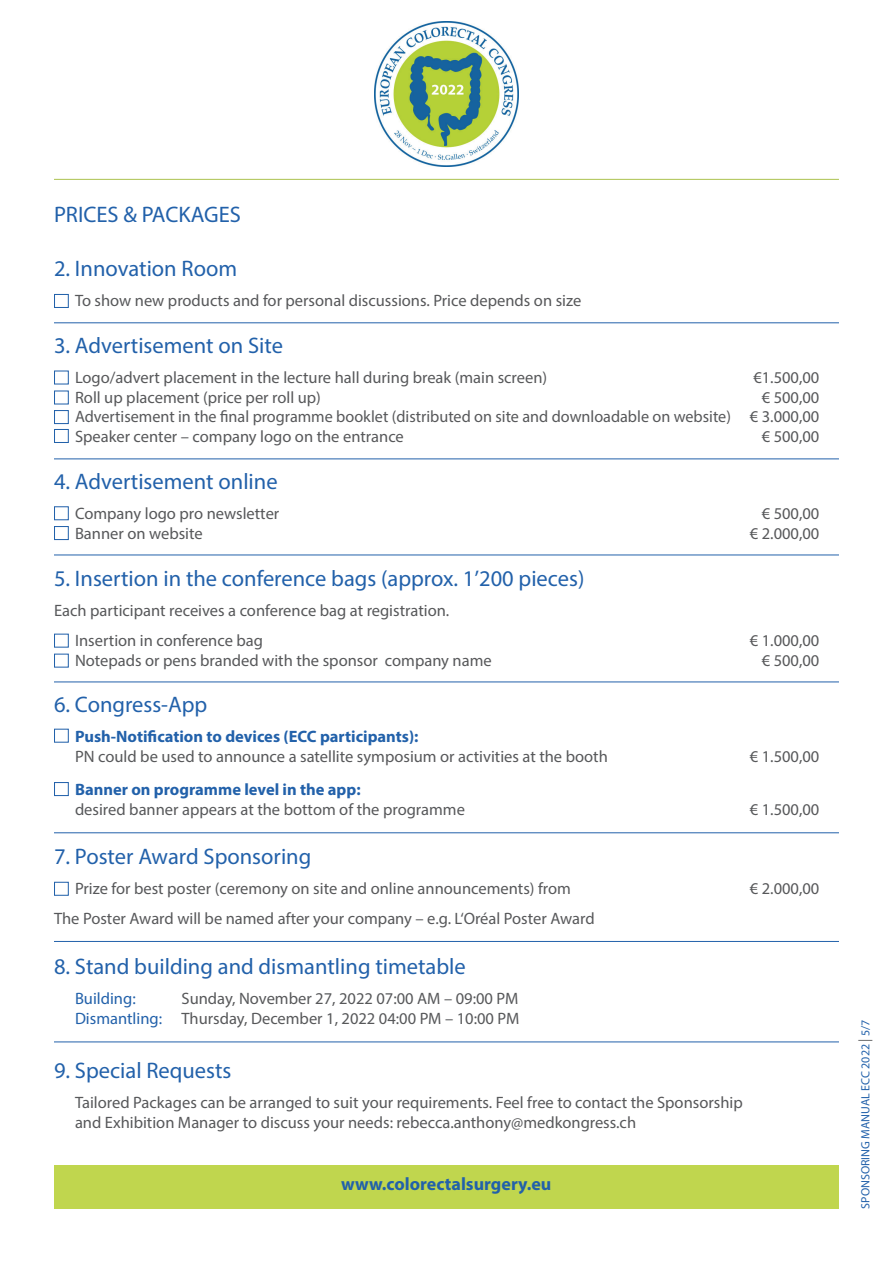
<style>
.page{position:relative;width:893px;height:1263px;background:#fff}
.page>*{position:absolute;margin:0;border:0;box-sizing:border-box;transform-origin:0 0}
.t1{font:22.5px "Myriad Pro";color:#2261aa}
.t2{font:700 18px "Myriad Pro";color:#2261aa}
.t3{font:16.5px/19.8px "Myriad Pro";color:#57585a}
.t4{font:700 16.5px "Myriad Pro";color:#2261aa}
.t5{font:16.5px "Myriad Pro";color:#2261aa}
.t6{font:12px "Myriad Pro";color:#2261aa}
.s1{color:#2261aa}
.s2{font-family:"Helvetica Neue";font-weight:100;font-size:19.5px;color:#57585a}
</style>
<div class="page">
<div style="left:54px;top:1165px;width:785px;height:44px;background:#c0d64e"></div>
<hr style="left:54px;top:179px;width:785px;height:1px;background:#acc24f">
<img style="left:374px;top:21px;width:145px;height:145px">
<div style="left:54px;top:294px;width:15px;height:14px;border:1px solid #2261aa"></div>
<div style="left:54px;top:506px;width:15px;height:14px;border:1px solid #2261aa"></div>
<div style="left:54px;top:882px;width:15px;height:14px;border:1px solid #2261aa"></div>
<div style="left:54px;top:370px;width:15px;height:14px;border:1px solid #2261aa"></div>
<div style="left:54px;top:390px;width:15px;height:14px;border:1px solid #2261aa"></div>
<div style="left:54px;top:410px;width:15px;height:14px;border:1px solid #2261aa"></div>
<div style="left:54px;top:429px;width:15px;height:14px;border:1px solid #2261aa"></div>
<div style="left:54px;top:526px;width:15px;height:14px;border:1px solid #2261aa"></div>
<hr style="left:54px;top:322px;width:785px;height:1px;background:#2261aa">
<hr style="left:54px;top:458px;width:785px;height:1px;background:#2261aa">
<hr style="left:54px;top:555px;width:785px;height:1px;background:#2261aa">
<div style="left:54px;top:654px;width:15px;height:14px;border:1px solid #2261aa"></div>
<div style="left:54px;top:634px;width:15px;height:14px;border:1px solid #2261aa"></div>
<hr style="left:54px;top:681px;width:785px;height:1px;background:#2261aa">
<div style="left:54px;top:729px;width:15px;height:14px;border:1px solid #2261aa"></div>
<div style="left:54px;top:782px;width:15px;height:14px;border:1px solid #2261aa"></div>
<hr style="left:54px;top:832px;width:785px;height:1px;background:#2261aa">
<hr style="left:54px;top:941px;width:785px;height:1px;background:#2261aa">
<hr style="left:54px;top:1041px;width:785px;height:1px;background:#2261aa">
<h1 class="t1" style="left:54px;top:201px;width:188px">PRICES &amp; PACKAGES</h1>
<h1 class="t1" style="left:54px;top:255px;width:185px">2. Innovation Room</h1>
<p class="t3" style="left:75px;top:290px;width:508px">To show new products and for personal discussions. Price depends on size</p>
<h1 class="t1" style="left:54px;top:331px;width:231px">3. Advertisement on Site</h1>
<p class="t3" style="left:75px;top:367px;width:474px">Logo/advert placement in the lecture hall during break (main screen)</p>
<p class="t3" style="left:753px;top:367px;width:68px">€1.500,00</p>
<p class="t3" style="left:75px;top:387px;width:247px">Roll up placement (price per roll up)</p>
<p class="t3" style="left:75px;top:387px;width:746px;text-align:justify;text-indent:687px">€ 500,00<br>Advertisement in the final programme booklet (distributed on site and downloadable on website) € 3.000,00<br>Speaker center – company logo on the entrance</p>
<p class="t3" style="left:762px;top:427px;width:59px">€ 500,00</p>
<h1 class="t1" style="left:54px;top:468px;width:225px">4. Advertisement online</h1>
<p class="t3" style="left:75px;top:503px;width:206px">Company logo pro newsletter</p>
<p class="t3" style="left:762px;top:503px;width:59px">€ 500,00</p>
<p class="t3" style="left:75px;top:523px;width:129px">Banner on website</p>
<p class="t3" style="left:750px;top:523px;width:71px">€ 2.000,00</p>
<h1 class="t1" style="left:54px;top:564px;width:532px">5. Insertion in the conference bags (approx. 1’200 pieces)</h1>
<p class="t3" style="left:75px;top:595px;width:376px;line-height:30px;text-indent:-21px">Each participant receives a conference bag at registration.<br>Insertion in conference bag</p>
<p class="t3" style="left:750px;top:630px;width:71px">€ 1.000,00</p>
<p class="t3" style="left:75px;top:650px;width:418px">Notepads or pens branded with the sponsor company name</p>
<p class="t3" style="left:762px;top:650px;width:59px">€ 500,00</p>
<h1 class="t1" style="left:54px;top:691px;width:155px">6. Congress-App</h1>
<p class="t4" style="left:75px;top:726px;width:345px">Push-Notification to devices (ECC participants):</p>
<p class="t3" style="left:75px;top:746px;width:534px">PN could be used to announce a satellite symposium or activities at the booth</p>
<p class="t3" style="left:750px;top:746px;width:71px">€ 1.500,00</p>
<p class="t4" style="left:75px;top:779px;width:287px">Banner on programme level in the app:</p>
<p class="t3" style="left:75px;top:799px;width:391px">desired banner appears at the bottom of the programme</p>
<p class="t3" style="left:750px;top:799px;width:71px">€ 1.500,00</p>
<h1 class="t1" style="left:54px;top:843px;width:259px">7. Poster Award Sponsoring</h1>
<p class="t3" style="left:75px;top:879px;width:497px">Prize for best poster (ceremony on site and online announcements) from</p>
<p class="t3" style="left:750px;top:879px;width:71px">€ 2.000,00</p>
<p class="t3" style="left:54px;top:909px;width:542px">The Poster Award will be named after your company – e.g. L‘Oréal Poster Award</p>
<h1 class="t1" style="left:54px;top:952px;width:413px">8. Stand building and dismantling timetable</h1>
<p class="t5" style="left:75px;top:988px;width:62px">Building:</p>
<p class="t3" style="left:75px;top:988px;width:446px;text-align:right">Sunday, November 27, 2022 07:00 AM – 09:00 PM<br><span class="s1">Dismantling:</span> Thursday, December 1, 2022 04:00 PM – 10:00 PM</p>
<h1 class="t1" style="left:54px;top:1057px;width:179px">9. Special Requests</h1>
<p class="t3" style="left:75px;top:1092px;width:669px">Tailored Packages can be arranged to suit your requirements. Feel free to contact the Sponsorship and Exhibition Manager to discuss your needs: rebecca.anthony@medkongress.ch</p>
<p class="t2" style="left:341px;top:1172px;width:212px">www.colorectalsurgery.eu</p>
<p class="t6" style="left:858px;top:1209px;width:191px;rotate:-90deg">SPONSORING MANUAL ECC 2022 <span class="s2">I</span> 5/7</p>
</div>
